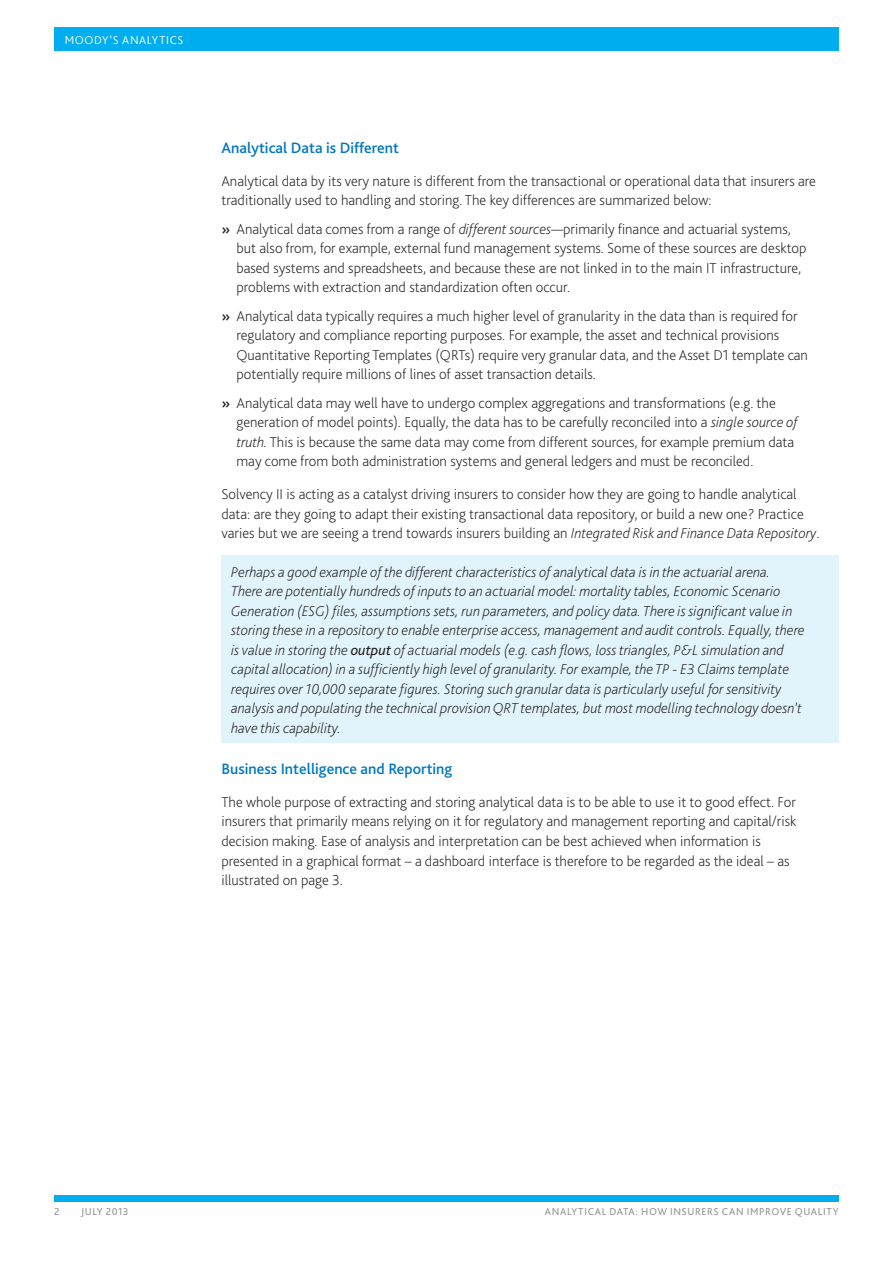
<style>
.page{position:relative;width:893px;height:1263px;background:#fff}
.page>*{position:absolute;margin:0;border:0;box-sizing:border-box;transform-origin:0 0}
.BODY___Headline_2__s{font:500 15.75px "Bliss Pro";color:#0077c0}
.BODY___Text{font:200 15px/19.5px "Bliss Pro";color:#231f20}
.t1{font:italic 200 15px/19.5px "Bliss Pro";color:#231f20}
.t2{font:300 12px "Bliss Pro";letter-spacing:.055em;color:#fff}
.FOLIO{font:10.5px "Bliss Pro";letter-spacing:.06em;color:#919295}
.s1{font-weight:500}
.s2{font-style:italic}
.s3{font-weight:400}
</style>
<div class="page">
<div style="left:54px;top:1195px;width:785px;height:6px;background:#00aeef"></div>
<div style="left:54px;top:27px;width:785px;height:24px;background:#00aeef"></div>
<div style="left:221px;top:555px;width:618px;height:188px;background:#e1f4fc"></div>
<p class="t2" style="left:65px;top:32px;width:120px">MOODY’S ANALYTICS</p>
<p class="BODY___Headline_2__s" style="left:221px;top:138px;width:179px">Analytical Data is Different</p>
<p class="BODY___Text" style="left:221px;top:171px;width:596px">Analytical data by its very nature is different from the transactional or operational data that insurers are traditionally used to handling and storing. The key differences are summarized below:</p>
<p class="BODY___Text" style="left:236px;top:219px;width:572px;text-indent:-15px"><span class="s1">»</span> Analytical data comes from a range of <span class="s2">different sources</span>—primarily finance and actuarial systems, but also from, for example, external fund management systems. Some of these sources are desktop based systems and spreadsheets, and because these are not linked in to the main IT infrastructure, problems with extraction and standardization often occur.</p>
<p class="BODY___Text" style="left:236px;top:306px;width:573px;text-indent:-15px"><span class="s1">»</span> Analytical data typically requires a much higher level of granularity in the data than is required for regulatory and compliance reporting purposes. For example, the asset and technical provisions Quantitative Reporting Templates (QRTs) require very granular data, and the Asset D1 template can potentially require millions of lines of asset transaction details.</p>
<p class="BODY___Text" style="left:236px;top:393px;width:563px;text-indent:-15px"><span class="s1">»</span> Analytical data may well have to undergo complex aggregations and transformations (e.g. the generation of model points). Equally, the data has to be carefully reconciled into a <span class="s2">single source of truth.</span> This is because the same data may come from different sources, for example premium data may come from both administration systems and general ledgers and must be reconciled.</p>
<p class="BODY___Text" style="left:221px;top:484px;width:600px">Solvency II is acting as a catalyst driving insurers to consider how they are going to handle analytical data: are they going to adapt their existing transactional data repository, or build a new one? Practice varies but we are seeing a trend towards insurers building an <span class="s2">Integrated Risk and Finance Data Repository</span>.</p>
<p class="t1" style="left:231px;top:562px;width:575px">Perhaps a good example of the different characteristics of analytical data is in the actuarial arena.<br>There are potentially hundreds of inputs to an actuarial model: mortality tables, Economic Scenario Generation (ESG) files, assumptions sets, run parameters, and policy data. There is significant value in storing these in a repository to enable enterprise access, management and audit controls. Equally, there is value in storing the <span class="s3">output</span> of actuarial models (e.g. cash flows, loss triangles, P&amp;L simulation and capital allocation) in a sufficiently high level of granularity. For example, the TP - E3 Claims template requires over 10,000 separate figures. Storing such granular data is particularly useful for sensitivity analysis and populating the technical provision QRT templates, but most modelling technology doesn’t have this capability.</p>
<p class="BODY___Headline_2__s" style="left:221px;top:759px;width:232px">Business Intelligence and Reporting</p>
<p class="BODY___Text" style="left:221px;top:792px;width:576px">The whole purpose of extracting and storing analytical data is to be able to use it to good effect. For insurers that primarily means relying on it for regulatory and management reporting and capital/risk decision making. Ease of analysis and interpretation can be best achieved when information is presented in a graphical format – a dashboard interface is therefore to be regarded as the ideal – as illustrated on page 3.</p>
<p class="FOLIO" style="left:54px;top:1205px;width:7px">2</p>
<p class="FOLIO" style="left:81px;top:1205px;width:49px">JULY 2013</p>
<p class="FOLIO" style="left:545px;top:1205px;width:295px">ANALYTICAL DATA: HOW INSURERS CAN IMPROVE QUALITY</p>
</div>
